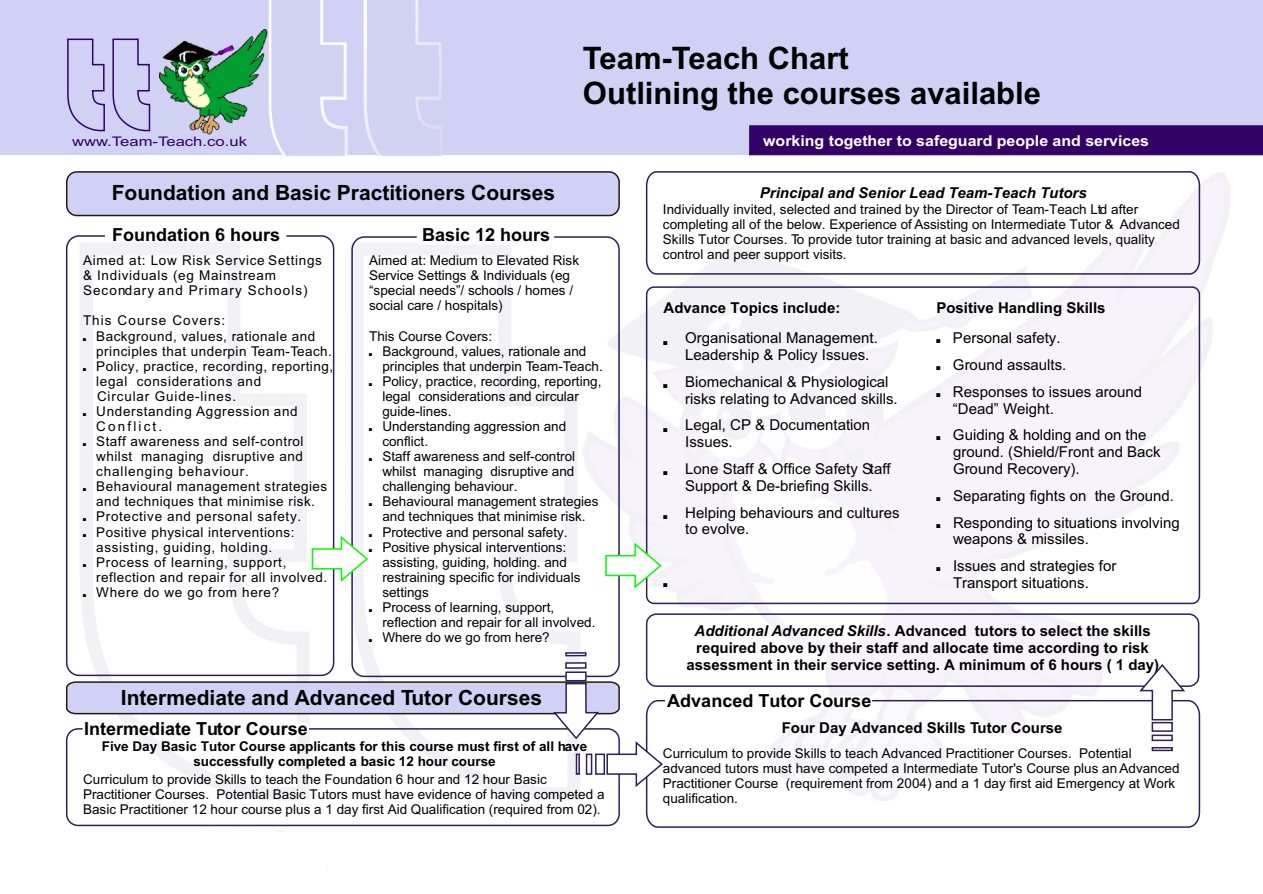
<style>
.page{position:relative;width:1263px;height:894px;background:#fff}
.page>*{position:absolute;margin:0;border:0;box-sizing:border-box;transform-origin:0 0}
.t1{font:700 31.05px/34.7px "Arial";color:#000}
.t2{font:700 21px "Arial";color:#000}
.t3{font:700 18px "Arial";color:#000}
.t4{font:15px/26.8px "Arial";color:#000}
.t5{font:700 15px/16.8px "Arial";color:#000;text-align:center}
.t6{font:700 15px "Arial";color:#fff;scale:1.06 1}
.t7{font:italic 700 15px "Arial";color:#000}
.t8{font:13.5px/15.1px "Arial";color:#000}
.t9{font:13.5px/15.1px "Arial";letter-spacing:.035em;color:#000}
.t10{font:700 13.5px/15.1px "Arial";color:#000;text-align:center}
.t11{font:13.5px/15.1px "Arial";letter-spacing:.05em;color:#000}
.t12{font:13.2px "Arial";color:#306;scale:1.26 1}
.s1{font-style:italic}
</style>
<div class="page">
<img style="left:65px;top:155px;width:1191px;height:677px">
<svg style="left:645px;top:699px;width:556px;height:130px"></svg>
<div style="left:0;top:1px;width:1263px;height:154px;background:#d1d1f5"></div>
<img style="left:269px;top:0;width:173px;height:171px">
<div style="left:66px;top:171px;width:554px;height:45px;background:#d1d1f5;border:2px solid #1f1a17;border-radius:10px"></div>
<div style="left:750px;top:126px;width:513px;height:29px;background:#306"></div>
<img style="left:160px;top:30px;width:108px;height:104px">
<div style="left:66px;top:235px;width:268px;height:441px;border:2px solid #2b1f5c;border-radius:12px"></div>
<div style="left:351px;top:236px;width:269px;height:441px;border:2px solid #2b1f5c;border-radius:12px"></div>
<div style="left:105px;top:226px;width:181px;height:15px;background:#fff"></div>
<div style="left:417px;top:229px;width:137px;height:15px;background:#fff"></div>
<div style="left:66px;top:728px;width:554px;height:98px;border:2px solid #2b1f5c;border-radius:11px"></div>
<div style="left:665px;top:696px;width:207px;height:12px;background:#fff"></div>
<svg style="left:65px;top:651px;width:599px;height:138px"></svg>
<div style="left:646px;top:286px;width:554px;height:318px;border:2px solid #2b1f5c;border-radius:7px"></div>
<div style="left:646px;top:613px;width:553px;height:74px;border:2px solid #2b1f5c;border-radius:10px"></div>
<svg style="left:645px;top:170px;width:556px;height:105px"></svg>
<svg style="left:1138px;top:663px;width:49px;height:89px"></svg>
<svg style="left:311px;top:534px;width:61px;height:49px"></svg>
<svg style="left:664px;top:341px;width:3px;height:4px"></svg>
<svg style="left:936px;top:339px;width:4px;height:4px"></svg>
<svg style="left:936px;top:366px;width:4px;height:4px"></svg>
<svg style="left:664px;top:384px;width:3px;height:4px"></svg>
<svg style="left:936px;top:393px;width:4px;height:4px"></svg>
<svg style="left:664px;top:428px;width:3px;height:4px"></svg>
<svg style="left:936px;top:437px;width:4px;height:3px"></svg>
<svg style="left:936px;top:497px;width:4px;height:4px"></svg>
<svg style="left:664px;top:515px;width:3px;height:4px"></svg>
<svg style="left:936px;top:524px;width:4px;height:4px"></svg>
<svg style="left:936px;top:567px;width:4px;height:4px"></svg>
<svg style="left:605px;top:541px;width:62px;height:49px"></svg>
<h1 class="t1" style="left:583px;top:44px;width:460px">Team-Teach Chart<br>Outlining the courses available</h1>
<p class="t12" style="left:72px;top:137px;width:140px">www.Team-Teach.co.uk</p>
<p class="t6" style="left:763px;top:135px;width:366px">working together to safeguard people and services</p>
<h2 class="t2" style="left:112px;top:185px;width:445px">Foundation and Basic Practitioners Courses</h2>
<p class="t7" style="left:760px;top:187px;width:328px">Principal and Senior Lead Team-Teach Tutors</p>
<p class="t8" style="left:663px;top:203px;width:519px">Individually invited, selected and trained by the Director of Team-Teach Ltd after completing all of the below. Experience of Assisting on Intermediate Tutor &amp; Advanced Skills Tutor Courses. To provide tutor training at basic and advanced levels, quality control and peer support visits.</p>
<h3 class="t3" style="left:112px;top:228px;width:170px">Foundation 6 hours</h3>
<h3 class="t3" style="left:422px;top:228px;width:130px">Basic 12 hours</h3>
<p class="t11" style="left:83px;top:254px;width:240px">Aimed at: Low Risk Service Settings &amp; Individuals (eg Mainstream<br>Secondary and Primary Schools)</p>
<p class="t9" style="left:96px;top:314px;width:238px;text-indent:-13px">This Course Covers:<br>Background, values, rationale and principles that underpin Team-Teach.<br>Policy, practice, recording, reporting, legal considerations and<br>Circular Guide-lines.<br>Understanding Aggression and<br>Conflict.<br>Staff awareness and self-control whilst managing disruptive and challenging behaviour.<br>Behavioural management strategies and techniques that minimise risk.<br>Protective and personal safety.<br>Positive physical interventions: assisting, guiding, holding.<br>Process of learning, support, reflection and repair for all involved.<br>Where do we go from here?</p>
<p class="t8" style="left:369px;top:254px;width:212px">Aimed at: Medium to Elevated Risk<br>Service Settings &amp; Individuals (eg “special needs”/ schools / homes / social care / hospitals)</p>
<p class="t8" style="left:382px;top:329px;width:222px;text-indent:-13px">This Course Covers:<br>Background, values, rationale and principles that underpin Team-Teach.<br>Policy, practice, recording, reporting, legal considerations and circular guide-lines.<br>Understanding aggression and conflict.<br>Staff awareness and self-control whilst managing disruptive and challenging behaviour.<br>Behavioural management strategies and techniques that minimise risk.<br>Protective and personal safety.<br>Positive physical interventions: assisting, guiding, holding. and restraining specific for individuals settings<br>Process of learning, support, reflection and repair for all involved.<br>Where do we go from here?</p>
<p class="t5" style="left:664px;top:301px;width:178px">Advance Topics include:</p>
<p class="t5" style="left:936px;top:301px;width:171px">Positive Handling Skills</p>
<p class="t4" style="left:685px;top:326px;width:194px">Organisational Management.</p>
<p class="t4" style="left:953px;top:326px;width:109px">Personal safety.</p>
<p class="t4" style="left:685px;top:343px;width:186px">Leadership &amp; Policy Issues.</p>
<p class="t4" style="left:953px;top:353px;width:115px">Ground assaults.</p>
<p class="t4" style="left:685px;top:370px;width:205px">Biomechanical &amp; Physiological</p>
<p class="t4" style="left:953px;top:380px;width:191px">Responses to issues around</p>
<p class="t4" style="left:685px;top:386px;width:214px">risks relating to Advanced skills.</p>
<p class="t4" style="left:953px;top:396px;width:102px">“Dead” Weight.</p>
<p class="t4" style="left:685px;top:413px;width:187px">Legal, CP &amp; Documentation</p>
<p class="t4" style="left:953px;top:423px;width:195px">Guiding &amp; holding and on the</p>
<p class="t4" style="left:685px;top:430px;width:49px">Issues.</p>
<p class="t4" style="left:953px;top:440px;width:209px">ground. (Shield/Front and Back</p>
<p class="t4" style="left:685px;top:457px;width:207px">Lone Staff &amp; Office Safety Staff</p>
<p class="t4" style="left:953px;top:457px;width:128px">Ground Recovery).</p>
<p class="t4" style="left:685px;top:473px;width:189px">Support &amp; De-briefing Skills.</p>
<p class="t4" style="left:953px;top:483px;width:222px">Separating fights on the Ground.</p>
<p class="t4" style="left:685px;top:500px;width:216px">Helping behaviours and cultures</p>
<p class="t4" style="left:953px;top:510px;width:228px">Responding to situations involving</p>
<p class="t4" style="left:685px;top:517px;width:66px">to evolve.</p>
<p class="t4" style="left:953px;top:527px;width:165px">weapons &amp; missiles.<br>Issues and strategies for</p>
<p class="t4" style="left:953px;top:571px;width:137px">Transport situations.</p>
<p class="t5" style="left:687px;top:624px;width:474px"><span class="s1">Additional Advanced Skills</span>. Advanced tutors to select the skills required above by their staff and allocate time according to risk assessment in their service setting. A minimum of 6 hours ( 1 day)</p>
<h2 class="t2" style="left:121px;top:689px;width:423px">Intermediate and Advanced Tutor Courses</h2>
<h3 class="t3" style="left:84px;top:722px;width:225px">Intermediate Tutor Course</h3>
<p class="t10" style="left:102px;top:740px;width:487px">Five Day Basic Tutor Course applicants for this course must first of all have successfully completed a basic 12 hour course</p>
<p class="t8" style="left:83px;top:773px;width:523px">Curriculum to provide Skills to teach the Foundation 6 hour and 12 hour Basic<br>Practitioner Courses. Potential Basic Tutors must have evidence of having competed a<br>Basic Practitioner 12 hour course plus a 1 day first Aid Qualification (required from 02).</p>
<h3 class="t3" style="left:667px;top:694px;width:206px">Advanced Tutor Course</h3>
<p class="t5" style="left:782px;top:721px;width:282px">Four Day Advanced Skills Tutor Course</p>
<p class="t8" style="left:663px;top:747px;width:518px">Curriculum to provide Skills to teach Advanced Practitioner Courses. Potential advanced tutors must have competed a Intermediate Tutor's Course plus an Advanced Practitioner Course (requirement from 2004) and a 1 day first aid Emergency at Work qualification.</p>
</div>
